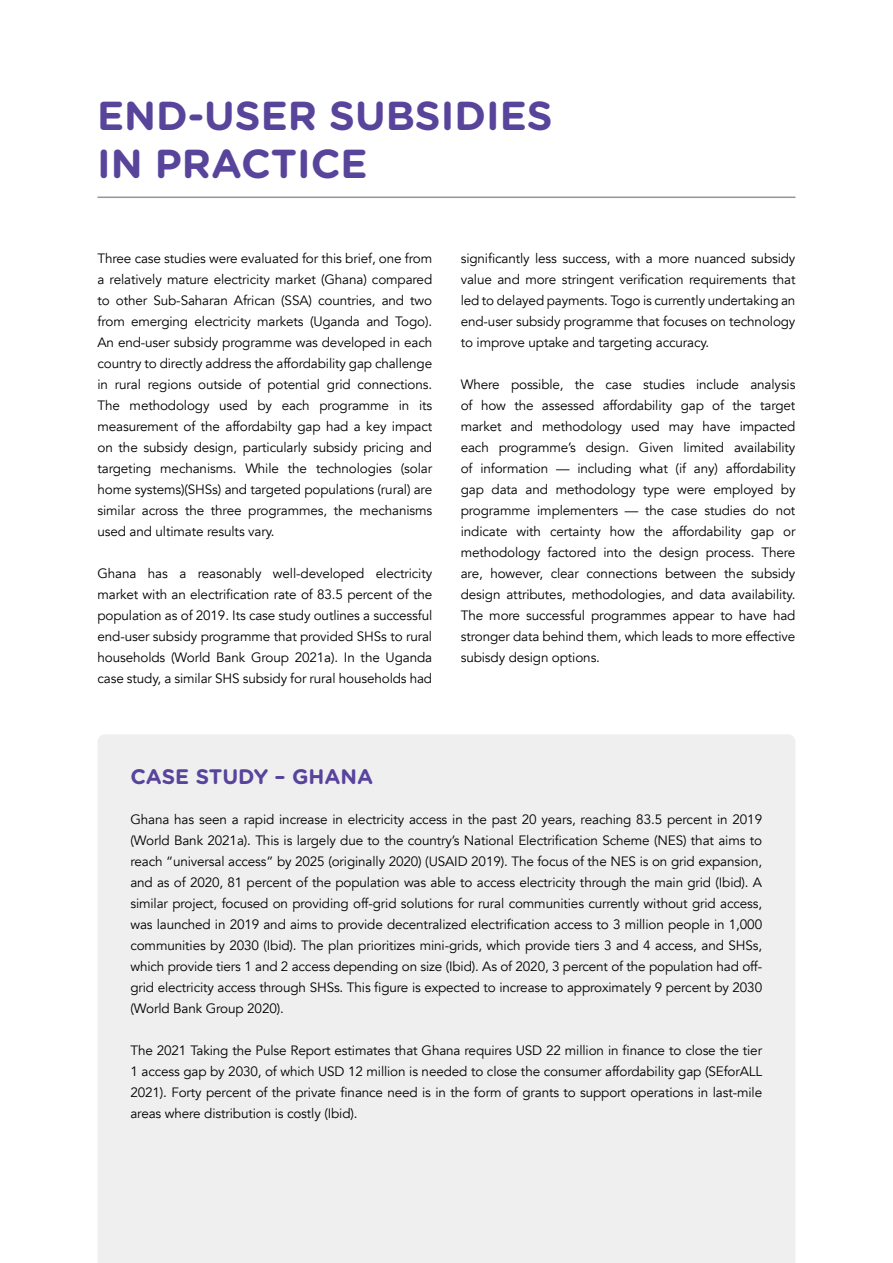
<style>
.page{position:relative;width:893px;height:1263px;background:#fff}
.page>*{position:absolute;margin:0;border:0;box-sizing:border-box;transform-origin:0 0}
.t1{font:700 40.5px/48.6px "Gotham Rounded";color:#58449b}
.t2{font:700 21px "Gotham Rounded";color:#58449b}
.t3{font:13.5px/21px "Avenir";letter-spacing:-.01em;color:#000;text-align:justify}
</style>
<div class="page">
<hr style="left:98px;top:197px;width:697px;height:1px;background:#939598">
<div style="left:98px;top:734px;width:697px;height:529px;background:#efeff0"></div>
<h1 class="t1" style="left:97px;top:90px;width:457px">END-USER SUBSIDIES<br>IN PRACTICE</h1>
<p class="t3" style="left:98px;top:248px;width:336px">Three case studies were evaluated for this brief, one from a relatively mature electricity market (Ghana) compared to other Sub-Saharan African (SSA) countries, and two from emerging electricity markets (Uganda and Togo).<br>An end-user subsidy programme was developed in each country to directly address the affordability gap challenge in rural regions outside of potential grid connections.<br>The methodology used by each programme in its measurement of the affordabilty gap had a key impact on the subsidy design, particularly subsidy pricing and targeting mechanisms. While the technologies (solar home systems)(SHSs) and targeted populations (rural) are similar across the three programmes, the mechanisms used and ultimate results vary.</p>
<p class="t3" style="left:98px;top:563px;width:336px">Ghana has a reasonably well-developed electricity market with an electrification rate of 83.5 percent of the population as of 2019. Its case study outlines a successful end-user subsidy programme that provided SHSs to rural households (World Bank Group 2021a). In the Uganda case study, a similar SHS subsidy for rural households had</p>
<p class="t3" style="left:461px;top:248px;width:336px">significantly less success, with a more nuanced subsidy value and more stringent verification requirements that led to delayed payments. Togo is currently undertaking an end-user subsidy programme that focuses on technology to improve uptake and targeting accuracy.</p>
<p class="t3" style="left:461px;top:374px;width:336px">Where possible, the case studies include analysis of how the assessed affordability gap of the target market and methodology used may have impacted each programme’s design. Given limited availability of information — including what (if any) affordability gap data and methodology type were employed by programme implementers — the case studies do not indicate with certainty how the affordability gap or methodology factored into the design process. There are, however, clear connections between the subsidy design attributes, methodologies, and data availability.<br>The more successful programmes appear to have had stronger data behind them, which leads to more effective subisdy design options.</p>
<h2 class="t2" style="left:130px;top:761px;width:244px">CASE STUDY – GHANA</h2>
<p class="t3" style="left:130px;top:809px;width:633px">Ghana has seen a rapid increase in electricity access in the past 20 years, reaching 83.5 percent in 2019 (World Bank 2021a). This is largely due to the country’s National Electrification Scheme (NES) that aims to reach “universal access” by 2025 (originally 2020) (USAID 2019). The focus of the NES is on grid expansion, and as of 2020, 81 percent of the population was able to access electricity through the main grid (Ibid). A similar project, focused on providing off-grid solutions for rural communities currently without grid access, was launched in 2019 and aims to provide decentralized electrification access to 3 million people in 1,000 communities by 2030 (Ibid). The plan prioritizes mini-grids, which provide tiers 3 and 4 access, and SHSs, which provide tiers 1 and 2 access depending on size (Ibid). As of 2020, 3 percent of the population had off&shy;grid electricity access through SHSs. This figure is expected to increase to approximately 9 percent by 2030 (World Bank Group 2020).</p>
<p class="t3" style="left:130px;top:1040px;width:633px">The 2021 Taking the Pulse Report estimates that Ghana requires USD 22 million in finance to close the tier 1 access gap by 2030, of which USD 12 million is needed to close the consumer affordability gap (SEforALL 2021). Forty percent of the private finance need is in the form of grants to support operations in last-mile areas where distribution is costly (Ibid).</p>
</div>
